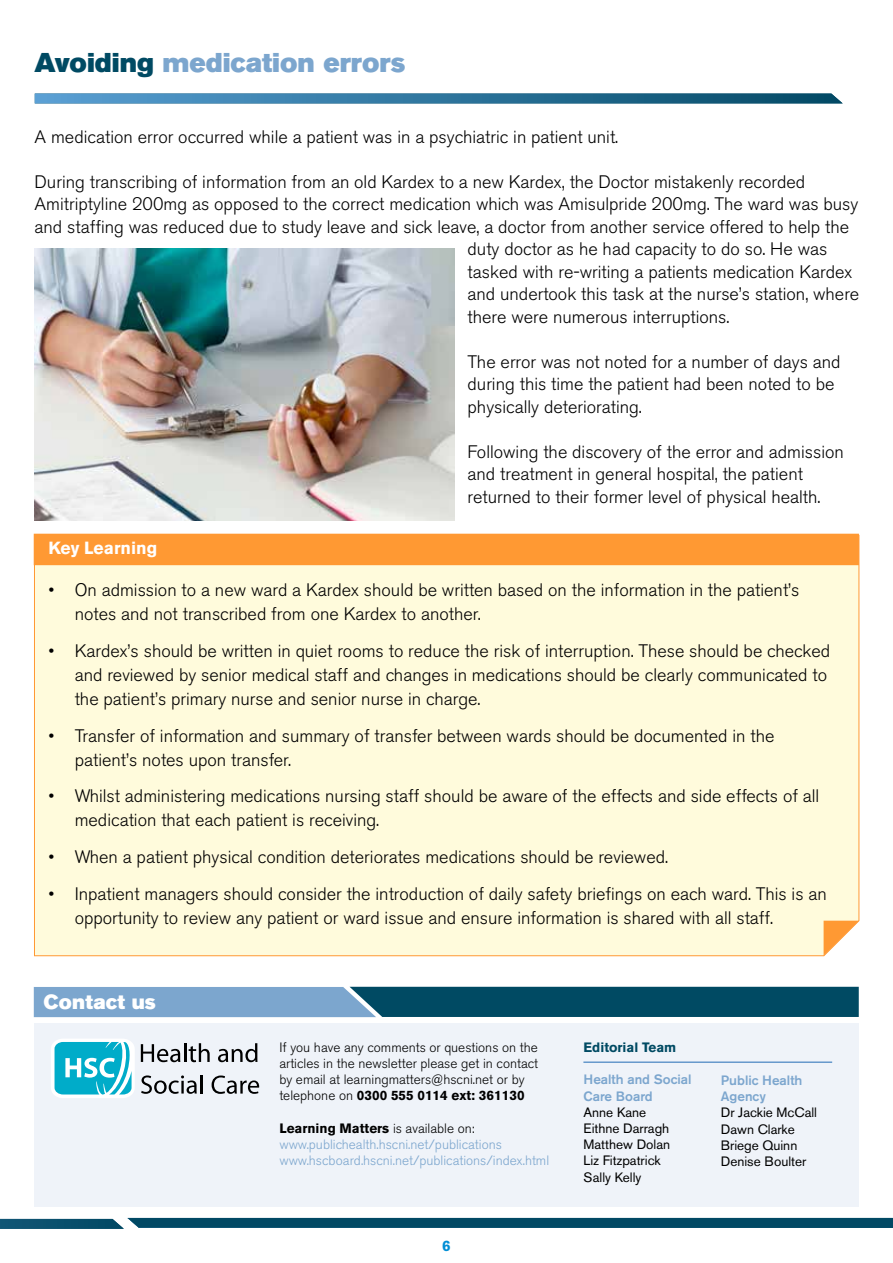
<style>
.page{position:relative;width:893px;height:1263px;background:#fff}
.page>*{position:absolute;margin:0;border:0;box-sizing:border-box;transform-origin:0 0}
.t1{font:27px "Akzidenz Grotesk BE Super";color:#7ca6ce}
.t2{font:20.25px "Akzidenz Grotesk BE Super";letter-spacing:.01em;color:#fff}
.t3{font:300 18px/24px "Akzidenz Grotesk BE";color:#000}
.t4{font:700 17.4px "Akzidenz Grotesk BE";color:#fff}
.t5{font:700 15px "Akzidenz Grotesk BE";color:#008ed5}
.t6{font:300 13.5px/16.2px "Akzidenz Grotesk BE";color:#000}
.t7{font:300 13.5px/16.2px "Akzidenz Grotesk BE";color:#7ca6ce}
.t8{font:13.5px/16.2px "Akzidenz Grotesk BE";color:#000}
.t9{font:500 13.5px/16.2px "Akzidenz Grotesk BE";color:#7ca6ce}
.t10{font:700 13.5px "Akzidenz Grotesk BE";color:#004a63}
.s1{color:#004a63}
.s2{font-weight:700}
.s3{font-weight:700;color:#000}
.s4{color:#000}
</style>
<div class="page">
<svg style="left:0;top:1218px;width:893px;height:11px;background:#1d5d76"></svg>
<svg style="left:35px;top:94px;width:808px;height:9px;background:#2f759d"></svg>
<div style="left:34px;top:534px;width:826px;height:422px;background:#fffbdc"></div>
<div style="left:34px;top:534px;width:825px;height:31px;background:#f93"></div>
<svg style="left:824px;top:921px;width:35px;height:35px"></svg>
<div style="left:34px;top:1023px;width:825px;height:184px;background:#eff3f9"></div>
<svg style="left:34px;top:987px;width:825px;height:30px;background:#336f8e"></svg>
<hr style="left:583px;top:1061px;width:249px;height:2px;background:#69c">
<svg style="left:51px;top:1039px;width:84px;height:59px"></svg>
<svg style="left:141px;top:1043px;width:69px;height:19px"></svg>
<svg style="left:218px;top:1043px;width:39px;height:19px"></svg>
<svg style="left:141px;top:1075px;width:56px;height:19px"></svg>
<hr style="left:200px;top:1075px;width:3px;height:18px;background:#000">
<svg style="left:212px;top:1075px;width:47px;height:19px"></svg>
<img style="left:34px;top:248px;width:421px;height:273px">
<h1 class="t1" style="left:34px;top:46px;width:372px"><span class="s1">Avoiding</span> medication errors</h1>
<p class="t3" style="left:35px;top:125px;width:585px">A medication error occurred while a patient was in a psychiatric in patient unit.</p>
<p class="t3" style="left:35px;top:170px;width:772px">During transcribing of information from an old Kardex to a new Kardex, the Doctor mistakenly recorded</p>
<p class="t3" style="left:35px;top:192px;width:825px">Amitriptyline 200mg as opposed to the correct medication which was Amisulpride 200mg. The ward was busy</p>
<p class="t3" style="left:35px;top:215px;width:816px">and staffing was reduced due to study leave and sick leave, a doctor from another service offered to help the</p>
<p class="t3" style="left:468px;top:237px;width:361px">duty doctor as he had capacity to do so. He was</p>
<p class="t3" style="left:468px;top:260px;width:386px">tasked with re-writing a patients medication Kardex</p>
<p class="t3" style="left:468px;top:282px;width:393px">and undertook this task at the nurse’s station, where</p>
<p class="t3" style="left:468px;top:305px;width:263px">there were numerous interruptions.</p>
<p class="t3" style="left:468px;top:350px;width:374px;line-height:22.5px">The error was not noted for a number of days and during this time the patient had been noted to be physically deteriorating.</p>
<p class="t3" style="left:468px;top:440px;width:378px;line-height:22.5px">Following the discovery of the error and admission and treatment in general hospital, the patient returned to their former level of physical health.</p>
<p class="t4" style="left:49px;top:538px;width:110px">Key Learning</p>
<p class="t3" style="left:75px;top:578px;width:726px;text-indent:-26px">• On admission to a new ward a Kardex should be written based on the information in the patient’s notes and not transcribed from one Kardex to another.</p>
<p class="t3" style="left:75px;top:639px;width:757px;text-indent:-26px">• Kardex’s should be written in quiet rooms to reduce the risk of interruption. These should be checked and reviewed by senior medical staff and changes in medications should be clearly communicated to the patient’s primary nurse and senior nurse in charge.</p>
<p class="t3" style="left:75px;top:724px;width:701px;text-indent:-26px">• Transfer of information and summary of transfer between wards should be documented in the patient’s notes upon transfer.</p>
<p class="t3" style="left:75px;top:784px;width:746px;text-indent:-26px">• Whilst administering medications nursing staff should be aware of the effects and side effects of all medication that each patient is receiving.</p>
<p class="t3" style="left:49px;top:845px;width:621px">• When a patient physical condition deteriorates medications should be reviewed.</p>
<p class="t3" style="left:75px;top:882px;width:754px;text-indent:-26px">• Inpatient managers should consider the introduction of daily safety briefings on each ward. This is an opportunity to review any patient or ward issue and ensure information is shared with all staff.</p>
<p class="t2" style="left:44px;top:990px;width:114px">Contact us</p>
<p class="t6" style="left:279px;top:1039px;width:260px">If you have any comments or questions on the articles in the newsletter please get in contact by email at learningmatters@hscni.net or by telephone on <span class="s2">0300 555 0114 ext: 361130</span></p>
<p class="t7" style="left:279px;top:1120px;width:271px"><span class="s3">Learning Matters</span> <span class="s4">is available on: </span>www.publichealth.hscni.net/publications www.hscboard.hscni.net/publications/index.html</p>
<p class="t5" style="left:442px;top:1237px;width:10px">6</p>
<p class="t10" style="left:583px;top:1039px;width:94px">Editorial Team</p>
<p class="t9" style="left:583px;top:1071px;width:109px">Health and Social<br>Care Board</p>
<p class="t8" style="left:583px;top:1104px;width:88px">Anne Kane<br>Eithne Darragh<br>Matthew Dolan<br>Liz Fitzpatrick<br>Sally Kelly</p>
<p class="t9" style="left:721px;top:1072px;width:83px">Public Health<br>Agency</p>
<p class="t8" style="left:721px;top:1104px;width:98px">Dr Jackie McCall<br>Dawn Clarke<br>Briege Quinn<br>Denise Boulter</p>
</div>
